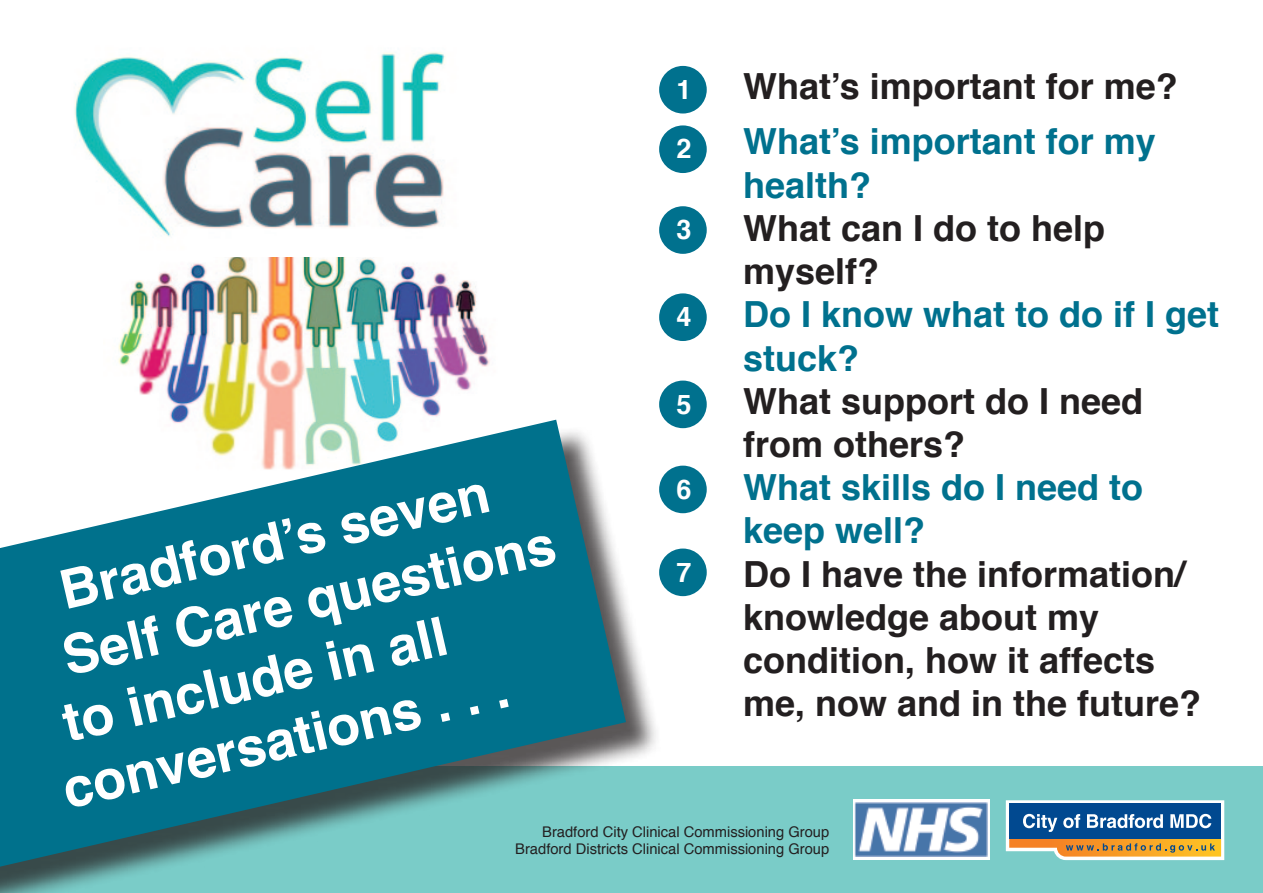
<style>
.page{position:relative;width:1263px;height:893px;background:#fff}
.page>*{position:absolute;margin:0;border:0;box-sizing:border-box;transform-origin:0 0}
.t1{font:700 54px "Helvetica";color:#fff}
.t2{font:700 36px/43.2px "Helvetica";color:#231f20}
.t3{font:700 36px/43.2px "Helvetica";color:#00718e}
.t4{font:700 27px "Helvetica";color:#fff}
.t5{font:14.7px/17.7px "Helvetica";color:#231f20;text-align:right}
</style>
<div class="page">
<img style="left:118px;top:257px;width:372px;height:163px">
<img style="left:75px;top:52px;width:370px;height:184px">
<div style="left:0;top:767px;width:1263px;height:126px;background:#7accc8"></div>
<div style="left:0;top:425px;width:662px;height:468px;background:#231f20;opacity:.75"></div>
<svg style="left:0;top:420px;width:626px;height:447px;fill:#00718c"></svg>
<div style="left:659px;top:66px;width:48px;height:48px;background:#00718e;border-radius:50%"></div>
<div style="left:659px;top:125px;width:48px;height:48px;background:#00718e;border-radius:50%"></div>
<div style="left:659px;top:206px;width:48px;height:48px;background:#00718e;border-radius:50%"></div>
<div style="left:659px;top:293px;width:48px;height:48px;background:#00718e;border-radius:50%"></div>
<div style="left:659px;top:381px;width:48px;height:47px;background:#00718e;border-radius:50%"></div>
<div style="left:659px;top:466px;width:48px;height:47px;background:#00718e;border-radius:50%"></div>
<div style="left:659px;top:549px;width:48px;height:47px;background:#00718e;border-radius:50%"></div>
<svg style="left:1006px;top:800px;width:218px;height:60px;background:#748891"></svg>
<svg style="left:853px;top:799px;width:136px;height:61px"></svg>
<img style="left:855px;top:802px;width:132px;height:55px">
<h1 class="t1" style="left:51px;top:549px;width:441px;rotate:-13deg">Bradford’s seven</h1>
<h1 class="t1" style="left:54px;top:614px;width:506px;rotate:-13deg">Self Care questions</h1>
<h1 class="t1" style="left:54px;top:681px;width:395px;rotate:-13deg">to include in all</h1>
<h1 class="t1" style="left:54px;top:747px;width:458px;rotate:-13deg">conversations . . .</h1>
<p class="t4" style="left:676px;top:68px;width:17px">1</p>
<p class="t4" style="left:676px;top:127px;width:17px">2</p>
<p class="t4" style="left:676px;top:208px;width:17px">3</p>
<p class="t4" style="left:676px;top:295px;width:17px">4</p>
<p class="t4" style="left:676px;top:382px;width:17px">5</p>
<p class="t4" style="left:676px;top:467px;width:17px">6</p>
<p class="t4" style="left:676px;top:550px;width:17px">7</p>
<p class="t2" style="left:743px;top:65px;width:436px">What’s important for me?</p>
<p class="t3" style="left:743px;top:121px;width:414px">What’s important for my health?</p>
<p class="t2" style="left:743px;top:207px;width:364px">What can I do to help myself?</p>
<p class="t3" style="left:743px;top:293px;width:478px">Do I know what to do if I get stuck?</p>
<p class="t2" style="left:743px;top:380px;width:402px">What support do I need from others?</p>
<p class="t3" style="left:743px;top:466px;width:402px">What skills do I need to keep well?</p>
<p class="t2" style="left:743px;top:553px;width:460px">Do I have the information/ knowledge about my condition, how it affects me, now and in the future?</p>
<p class="t5" style="left:515px;top:823px;width:316px">Bradford City Clinical Commissioning Group<br>Bradford Districts Clinical Commissioning Group</p>
</div>
